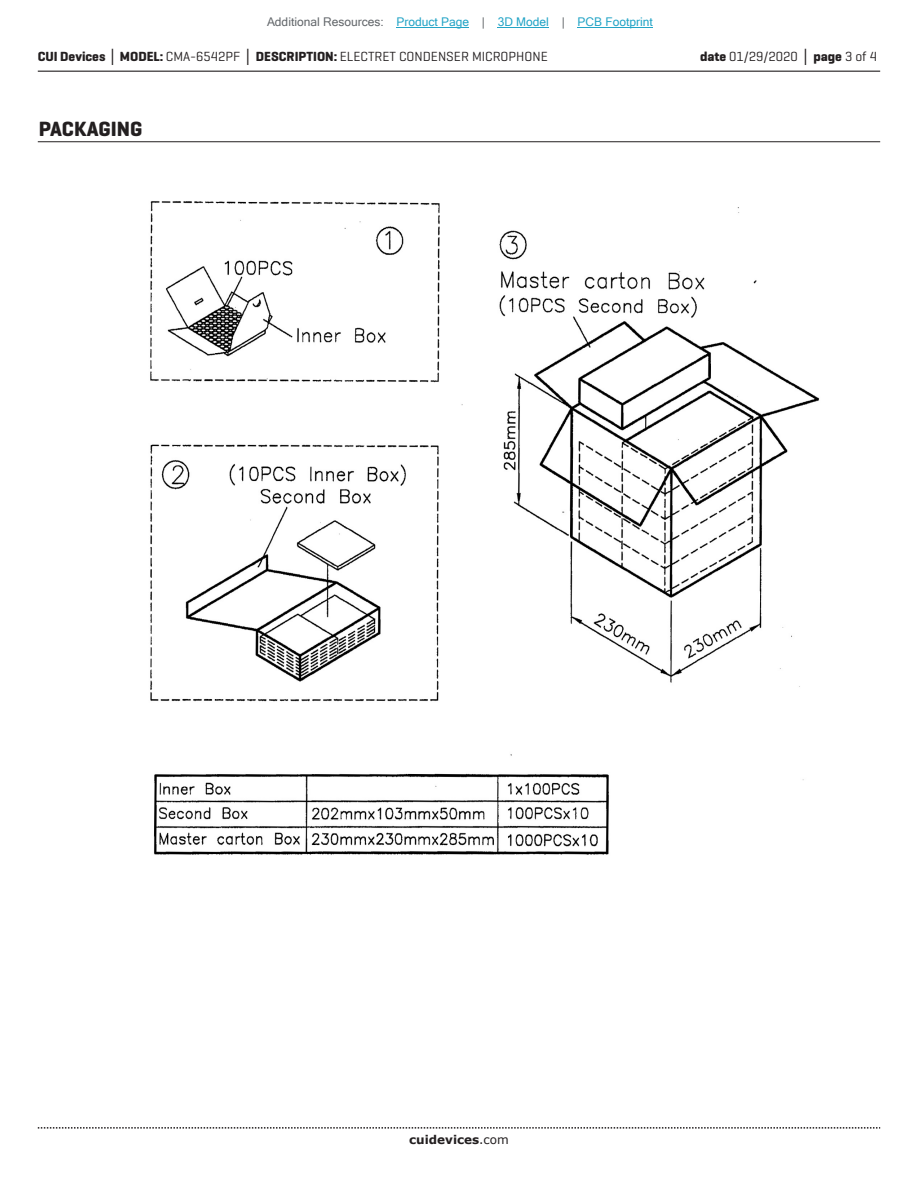
<style>
.page{position:relative;width:918px;height:1188px;background:#fff}
.page>*{position:absolute;margin:0;border:0;box-sizing:border-box;transform-origin:0 0}
.t1{font:700 21px "Geogrotesque";color:#231f20}
.t2{font:13.5px "Geogrotesque";color:#231f20}
.t3{font:12px "Microsoft Sans Serif";color:#23a4c6}
.t4{font:700 12px "Verdana";color:#231f20}
.s1{color:#63676b}
.s2{font-weight:700}
.s3{font-family:"Verdana";font-weight:700}
.s4{font-weight:400}
</style>
<div class="page">
<hr style="left:38px;top:71px;width:842px;height:1px;background:#231f20">
<svg style="left:38px;top:1127px;width:842px;height:2px"></svg>
<hr style="left:38px;top:141px;width:842px;height:1px;background:#231f20">
<img style="left:150px;top:201px;width:670px;height:654px">
<hr style="left:397px;top:27px;width:72px;height:1px;background:#23a4c6">
<hr style="left:498px;top:27px;width:51px;height:1px;background:#23a4c6">
<hr style="left:578px;top:27px;width:75px;height:1px;background:#23a4c6">
<p class="t3" style="left:267px;top:15px;width:387px"><span class="s1">Additional Resources:</span> Product Page <span class="s1">|</span> 3D Model <span class="s1">|</span> PCB Footprint</p>
<p class="t2" style="left:38px;top:48px;width:512px"><span class="s2">CUI Devices</span> <span class="s3">│</span> <span class="s2">MODEL:</span> CMA-6542PF <span class="s3">│</span> <span class="s2">DESCRIPTION:</span> ELECTRET CONDENSER MICROPHONE</p>
<h1 class="t1" style="left:39px;top:116px;width:105px">PACKAGING</h1>
<p class="t2" style="left:700px;top:48px;width:179px"><span class="s2">date</span> 01/29/2020 <span class="s3">│</span> <span class="s2">page</span> 3 of 4</p>
<p class="t4" style="left:409px;top:1131px;width:101px">cuidevices<span class="s4">.com</span></p>
</div>
